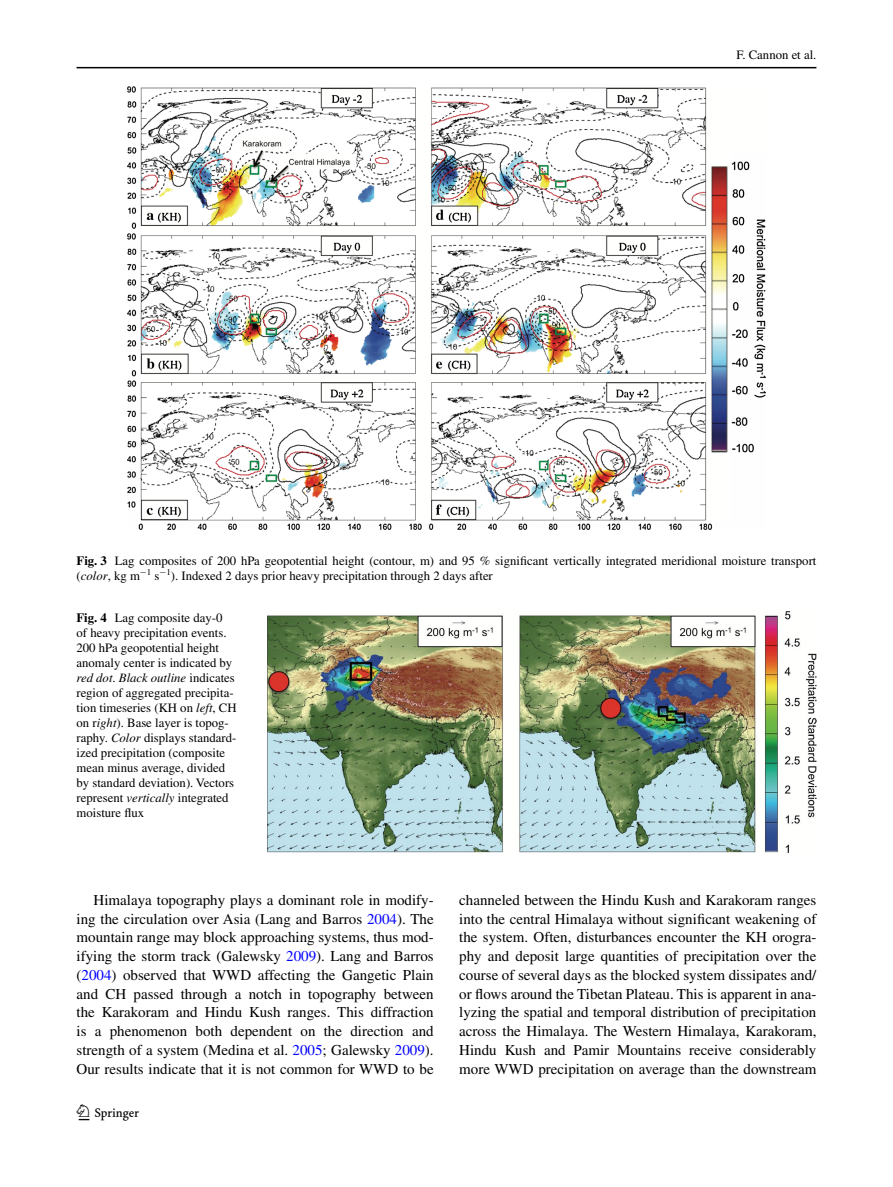
<style>
.page{position:relative;width:893px;height:1187px;background:#fff}
.page>*{position:absolute;margin:0;border:0;box-sizing:border-box;transform-origin:0 0}
.t1{font:22.5px "Springnew";color:#000}
.t2{font:15px/18.8px "Times";color:#000;text-align:justify}
.t3{font:12.75px/15px "Times";color:#000}
.s1{font-weight:700}
.s2{font-style:italic}
.s3{color:#00f}
</style>
<div class="page">
<hr style="left:77px;top:67px;width:739px;height:1px;background:#000">
<img style="left:128px;top:87px;width:637px;height:442px">
<img style="left:268px;top:611px;width:548px;height:241px">
<p class="t3" style="left:736px;top:48px;width:82px">F. Cannon et al.</p>
<p class="t3" style="left:77px;top:553px;width:741px"><span class="s1">Fig. 3</span> Lag composites of 200 hPa geopotential height (contour, m) and 95 % significant vertically integrated meridional moisture transport (<span class="s2">color</span>, kg m<sup>−</sup><sup>1</sup> s<sup>−</sup><sup>1</sup>). Indexed 2 days prior heavy precipitation through 2 days after</p>
<p class="t3" style="left:77px;top:610px;width:162px"><span class="s1">Fig. 4</span> Lag composite day-0<br>of heavy precipitation events.<br>200 hPa geopotential height anomaly center is indicated by <span class="s2">red dot</span>. <span class="s2">Black outline</span> indicates region of aggregated precipita&shy;tion timeseries (KH on <span class="s2">left</span>, CH on r<span class="s2">ight</span>). Base layer is topog&shy;raphy. <span class="s2">Color</span> displays standard&shy;ized precipitation (composite mean minus average, divided by standard deviation). Vectors represent <span class="s2">vertically</span> integrated moisture flux</p>
<p class="t2" style="left:77px;top:890px;width:359px;text-indent:17px">Himalaya topography plays a dominant role in modify&shy;ing the circulation over Asia (Lang and Barros <span class="s3">2004</span>). The mountain range may block approaching systems, thus mod&shy;ifying the storm track (Galewsky <span class="s3">2009</span>). Lang and Barros (<span class="s3">2004</span>) observed that WWD affecting the Gangetic Plain and CH passed through a notch in topography between the Karakoram and Hindu Kush ranges. This diffraction is a phenomenon both dependent on the direction and strength of a system (Medina et al. <span class="s3">2005</span>; Galewsky <span class="s3">2009</span>).<br>Our results indicate that it is not common for WWD to be</p>
<p class="t2" style="left:459px;top:890px;width:359px">channeled between the Hindu Kush and Karakoram ranges into the central Himalaya without significant weakening of the system. Often, disturbances encounter the KH orogra&shy;phy and deposit large quantities of precipitation over the course of several days as the blocked system dissipates and/ or flows around the Tibetan Plateau. This is apparent in ana&shy;lyzing the spatial and temporal distribution of precipitation across the Himalaya. The Western Himalaya, Karakoram, Hindu Kush and Pamir Mountains receive considerably more WWD precipitation on average than the downstream</p>
<h1 class="t1" style="left:79px;top:1104px;width:62px">1 3</h1>
</div>
